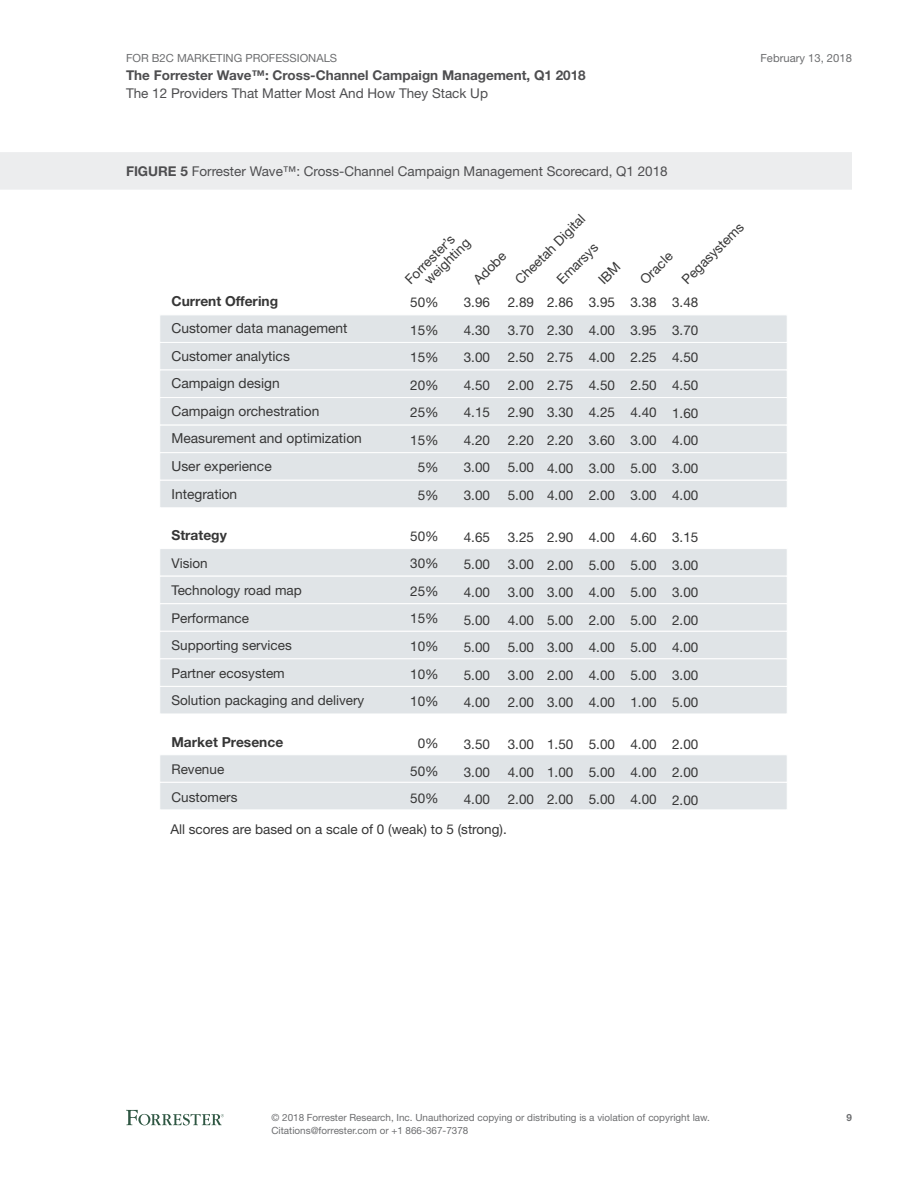
<style>
.page{position:relative;width:918px;height:1188px;background:#fff}
.page>*{position:absolute;margin:0;border:0;box-sizing:border-box;transform-origin:0 0}
.t1{font:13.8px/27.6px "Helvetica Neue LT Std";color:#363636}
.t2{font:700 13.8px "Helvetica Neue LT Std";color:#363636}
.t3{font:13.5px/27.6px "Helvetica Neue LT Std";color:#363636;text-align:justify}
.t4{font:13.5px "Helvetica Neue LT Std";color:#4e4e50}
.t5{font:700 13.5px "Helvetica Neue LT Std";color:#4e4e50}
.t6{font:11.25px "Helvetica Neue LT Std";color:#6d6e70}
.t7{font:9.9px/12.8px "Helvetica Neue LT Std";color:#6d6e70}
.t8{font:700 9.9px "Helvetica Neue LT Std";color:#6d6e70}
.s1{font-weight:700}
</style>
<div class="page">
<svg style="left:126px;top:1110px;width:98px;height:15px"></svg>
<div style="left:0;top:152px;width:852px;height:38px;background:#ecedee"></div>
<div style="left:159px;top:314px;width:629px;height:29px;background:#e0e4e7;border:1px solid #fff"></div>
<div style="left:159px;top:342px;width:629px;height:28px;background:#e0e4e7;border:1px solid #fff"></div>
<div style="left:159px;top:370px;width:629px;height:28px;background:#e0e4e7;border:1px solid #fff"></div>
<div style="left:159px;top:397px;width:629px;height:29px;background:#e0e4e7;border:1px solid #fff"></div>
<div style="left:159px;top:425px;width:629px;height:28px;background:#e0e4e7;border:1px solid #fff"></div>
<div style="left:159px;top:452px;width:629px;height:29px;background:#e0e4e7;border:1px solid #fff"></div>
<div style="left:159px;top:480px;width:629px;height:28px;background:#e0e4e7;border:1px solid #fff"></div>
<div style="left:159px;top:548px;width:629px;height:29px;background:#e0e4e7;border:1px solid #fff"></div>
<div style="left:159px;top:576px;width:629px;height:28px;background:#e0e4e7;border:1px solid #fff"></div>
<div style="left:159px;top:603px;width:629px;height:29px;background:#e0e4e7;border:1px solid #fff"></div>
<div style="left:159px;top:631px;width:629px;height:28px;background:#e0e4e7;border:1px solid #fff"></div>
<div style="left:159px;top:658px;width:629px;height:29px;background:#e0e4e7;border:1px solid #fff"></div>
<div style="left:159px;top:686px;width:629px;height:28px;background:#e0e4e7;border:1px solid #fff"></div>
<div style="left:159px;top:754px;width:629px;height:29px;background:#e0e4e7;border:1px solid #fff"></div>
<div style="left:159px;top:782px;width:629px;height:28px;background:#e0e4e7;border:1px solid #fff"></div>
<p class="t6" style="left:126px;top:51px;width:213px">FOR B2C MARKETING PROFESSIONALS</p>
<p class="t5" style="left:126px;top:67px;width:461px">The Forrester Wave™: Cross-Channel Campaign Management, Q1 2018</p>
<p class="t4" style="left:126px;top:85px;width:364px">The 12 Providers That Matter Most And How They Stack Up</p>
<p class="t6" style="left:761px;top:51px;width:93px">February 13, 2018</p>
<p class="t4" style="left:126px;top:163px;width:543px"><span class="s1">FIGURE 5</span> Forrester Wave™: Cross-Channel Campaign Management Scorecard, Q1 2018</p>
<p class="t3" style="left:508px;top:272px;width:94px;rotate:-45deg">Cheetah Digital</p>
<p class="t3" style="left:674px;top:272px;width:83px;rotate:-45deg">Pegasystems</p>
<p class="t3" style="left:412px;top:267px;width:60px;line-height:13.5px;text-indent:-14px;rotate:-45deg">Forrester’s weighting</p>
<p class="t3" style="left:410px;top:288px;width:30px;text-align:center">50%<br>15%<br>15%<br>20%<br>25%<br>15%<br>5%<br>5%</p>
<p class="t3" style="left:410px;top:522px;width:30px">50% 30% 25% 15% 10% 10% 10%</p>
<p class="t3" style="left:410px;top:729px;width:30px;text-align:center">0%<br>50%<br>50%</p>
<p class="t3" style="left:549px;top:272px;width:53px;rotate:-45deg">Emarsys</p>
<p class="t3" style="left:633px;top:272px;width:41px;rotate:-45deg">Oracle</p>
<p class="t3" style="left:466px;top:272px;width:41px;rotate:-45deg">Adobe</p>
<p class="t2" style="left:171px;top:292px;width:108px">Current Offering</p>
<p class="t1" style="left:171px;top:314px;width:192px">Customer data management<br>Customer analytics<br>Campaign design<br>Campaign orchestration<br>Measurement and optimization<br>User experience<br>Integration</p>
<p class="t2" style="left:171px;top:526px;width:57px">Strategy</p>
<p class="t3" style="left:171px;top:549px;width:194px;text-align:left">Vision<br>Technology road map<br>Performance<br>Supporting services<br>Partner ecosystem<br>Solution packaging and delivery</p>
<p class="t2" style="left:171px;top:733px;width:113px">Market Presence</p>
<p class="t3" style="left:171px;top:755px;width:68px">Revenue<br>Customers</p>
<p class="t3" style="left:170px;top:815px;width:338px">All scores are based on a scale of 0 (weak) to 5 (strong).</p>
<p class="t3" style="left:464px;top:288px;width:28px">3.96<br>4.30<br>3.00<br>4.50<br>4.15<br>4.20<br>3.00<br>3.00</p>
<p class="t3" style="left:464px;top:523px;width:28px">4.65<br>5.00<br>4.00<br>5.00<br>5.00<br>5.00<br>4.00</p>
<p class="t3" style="left:464px;top:730px;width:28px">3.50<br>3.00<br>4.00</p>
<p class="t3" style="left:508px;top:288px;width:28px">2.89<br>3.70<br>2.50<br>2.00<br>2.90<br>2.20<br>5.00<br>5.00</p>
<p class="t3" style="left:508px;top:523px;width:28px">3.25<br>3.00<br>3.00<br>4.00<br>5.00<br>3.00<br>2.00</p>
<p class="t3" style="left:508px;top:730px;width:28px">3.00<br>4.00<br>2.00</p>
<p class="t3" style="left:547px;top:288px;width:28px">2.86<br>2.30<br>2.75<br>2.75<br>3.30<br>2.20<br>4.00<br>4.00</p>
<p class="t3" style="left:547px;top:523px;width:28px">2.90<br>2.00<br>3.00<br>5.00<br>3.00<br>2.00<br>3.00</p>
<p class="t3" style="left:547px;top:730px;width:28px">1.50<br>1.00<br>2.00</p>
<p class="t3" style="left:589px;top:288px;width:28px">3.95<br>4.00<br>4.00<br>4.50<br>4.25<br>3.60<br>3.00<br>2.00</p>
<p class="t3" style="left:589px;top:523px;width:28px">4.00<br>5.00<br>4.00<br>2.00<br>4.00<br>4.00<br>4.00</p>
<p class="t3" style="left:589px;top:731px;width:28px">5.00<br>5.00<br>5.00</p>
<p class="t3" style="left:630px;top:288px;width:28px">3.38<br>3.95<br>2.25<br>2.50<br>4.40<br>3.00<br>5.00<br>3.00</p>
<p class="t3" style="left:630px;top:523px;width:28px">4.60<br>5.00<br>5.00<br>5.00<br>5.00<br>5.00<br>1.00</p>
<p class="t3" style="left:630px;top:731px;width:28px">4.00<br>4.00<br>4.00</p>
<p class="t3" style="left:672px;top:288px;width:28px">3.48<br>3.70<br>4.50<br>4.50<br>1.60<br>4.00<br>3.00<br>4.00</p>
<p class="t3" style="left:672px;top:523px;width:28px">3.15<br>3.00<br>3.00<br>2.00<br>4.00<br>3.00<br>5.00</p>
<p class="t3" style="left:672px;top:731px;width:28px">2.00<br>2.00<br>2.00</p>
<p class="t7" style="left:272px;top:1111px;width:440px">© 2018 Forrester Research, Inc. Unauthorized copying or distributing is a violation of copyright law.<br>Citations@forrester.com or +1 866-367-7378</p>
<p class="t8" style="left:846px;top:1112px;width:7px">9</p>
</div>
